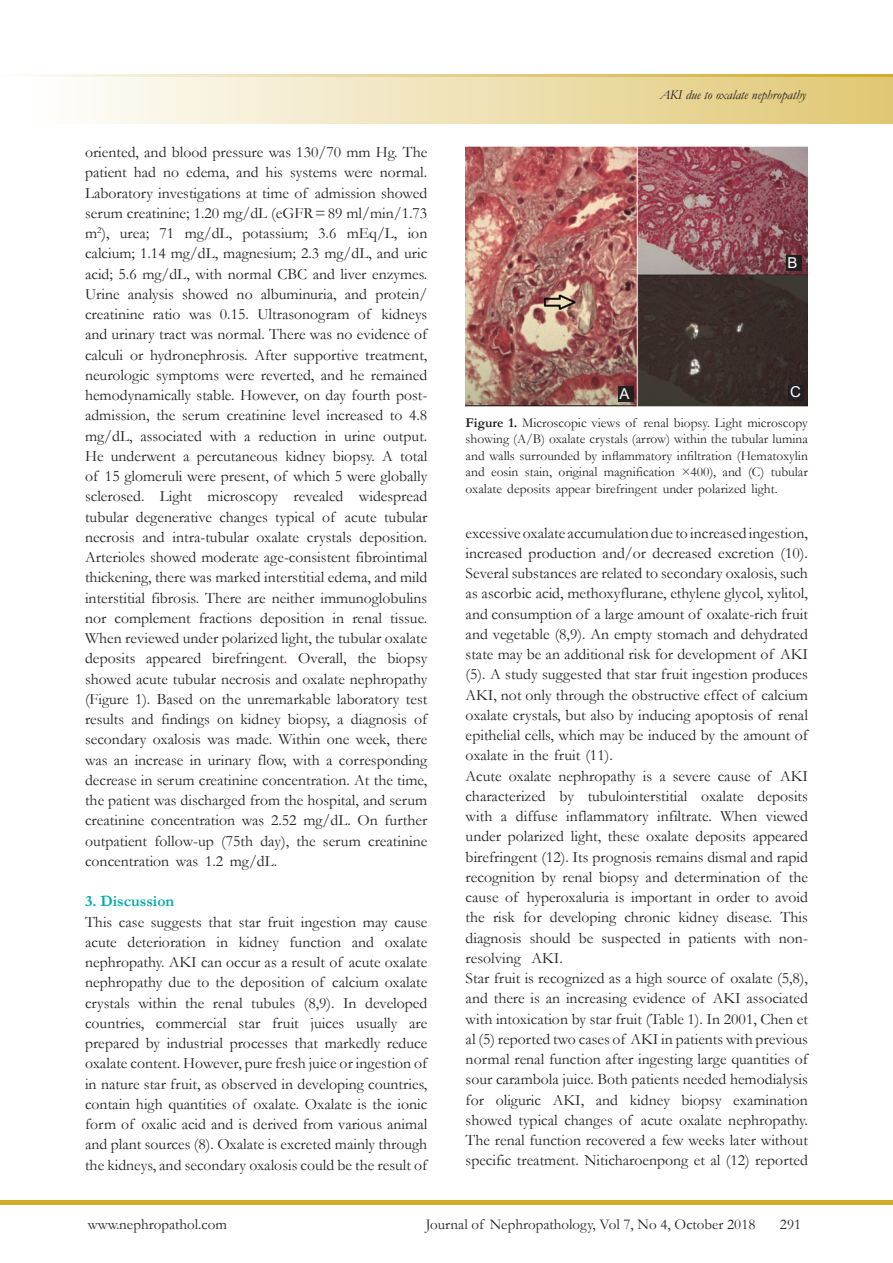
<style>
.page{position:relative;width:893px;height:1263px;background:#fff}
.page>*{position:absolute;margin:0;border:0;box-sizing:border-box;transform-origin:0 0}
.t1{font:15.75px/20.2px "Garamond";color:#231f20;text-align:justify}
.t2{font:700 15.75px "Garamond";color:#00aaad}
.t3{font:15px "Garamond";color:#231f20}
.t4{font:15px "Arial";color:#fff}
.t5{font:13.5px/16.5px "Garamond";color:#231f20;text-align:justify}
.t6{font:italic 13.5px "Garamond";color:#231f20}
.s1{font-style:italic;color:#f00}
.s2{font-weight:700}
</style>
<div class="page">
<hr style="left:0;top:1200px;width:893px;height:4px;background:#d1ab2a">
<div style="left:0;top:77px;width:893px;height:46px;background:linear-gradient(to right,#fff,#e0c773)"></div>
<svg style="left:32px;top:75px;width:861px;height:2px;background:#e5cf8b"></svg>
<img style="left:466px;top:147px;width:342px;height:260px">
<div style="left:786px;top:255px;width:15px;height:15px;background:#231f20"></div>
<div style="left:618px;top:387px;width:16px;height:15px;background:#231f20"></div>
<div style="left:788px;top:385px;width:16px;height:15px;background:#231f20"></div>
<p class="t1" style="left:85px;top:142px;width:344px">oriented, and blood pressure was 130/70 mm Hg. The patient had no edema, and his systems were normal.<br>Laboratory investigations at time of admission showed serum creatinine; 1.20 mg/dL (eGFR=89 ml/min/1.73 m<sup>2</sup>), urea; 71 mg/dL, potassium; 3.6 mEq/L, ion calcium; 1.14 mg/dL, magnesium; 2.3 mg/dL, and uric acid; 5.6 mg/dL, with normal CBC and liver enzymes.<br>Urine analysis showed no albuminuria, and protein/ creatinine ratio was 0.15. Ultrasonogram of kidneys and urinary tract was normal. There was no evidence of calculi or hydronephrosis. After supportive treatment, neurologic symptoms were reverted, and he remained hemodynamically stable. However, on day fourth post&shy;admission, the serum creatinine level increased to 4.8 mg/dL, associated with a reduction in urine output.<br>He underwent a percutaneous kidney biopsy. A total of 15 glomeruli were present, of which 5 were globally sclerosed. Light microscopy revealed widespread tubular degenerative changes typical of acute tubular necrosis and intra-tubular oxalate crystals deposition.<br>Arterioles showed moderate age-consistent fibrointimal thickening, there was marked interstitial edema, and mild interstitial fibrosis. There are neither immunoglobulins nor complement fractions deposition in renal tissue.<br>When reviewed under polarized light, the tubular oxalate deposits appeared birefringent<span class="s1">.</span> Overall, the biopsy showed acute tubular necrosis and oxalate nephropathy (Figure 1). Based on the unremarkable laboratory test results and findings on kidney biopsy, a diagnosis of secondary oxalosis was made. Within one week, there was an increase in urinary flow, with a corresponding decrease in serum creatinine concentration. At the time, the patient was discharged from the hospital, and serum creatinine concentration was 2.52 mg/dL. On further outpatient follow-up (75th day), the serum creatinine concentration was 1.2 mg/dL.</p>
<p class="t2" style="left:85px;top:891px;width:91px">3. Discussion</p>
<p class="t1" style="left:85px;top:911px;width:344px">This case suggests that star fruit ingestion may cause acute deterioration in kidney function and oxalate nephropathy. AKI can occur as a result of acute oxalate nephropathy due to the deposition of calcium oxalate crystals within the renal tubules (8,9). In developed countries, commercial star fruit juices usually are prepared by industrial processes that markedly reduce oxalate content. However, pure fresh juice or ingestion of in nature star fruit, as observed in developing countries, contain high quantities of oxalate. Oxalate is the ionic form of oxalic acid and is derived from various animal and plant sources (8). Oxalate is excreted mainly through the kidneys, and secondary oxalosis could be the result of</p>
<p class="t6" style="left:660px;top:86px;width:148px">AKI due to oxalate nephropathy</p>
<p class="t4" style="left:787px;top:252px;width:12px">B</p>
<p class="t4" style="left:620px;top:384px;width:12px">A</p>
<p class="t4" style="left:790px;top:382px;width:12px">C</p>
<p class="t5" style="left:466px;top:414px;width:344px"><span class="s2">Figure 1.</span> Microscopic views of renal biopsy. Light microscopy showing (A/B) oxalate crystals (arrow) within the tubular lumina and walls surrounded by inflammatory infiltration (Hematoxylin and eosin stain, original magnification ×400), and (C) tubular oxalate deposits appear birefringent under polarized light.</p>
<p class="t1" style="left:466px;top:522px;width:344px">excessive oxalate accumulation due to increased ingestion, increased production and/or decreased excretion (10).<br>Several substances are related to secondary oxalosis, such as ascorbic acid, methoxyflurane, ethylene glycol, xylitol, and consumption of a large amount of oxalate-rich fruit and vegetable (8,9). An empty stomach and dehydrated state may be an additional risk for development of AKI (5). A study suggested that star fruit ingestion produces AKI, not only through the obstructive effect of calcium oxalate crystals, but also by inducing apoptosis of renal epithelial cells, which may be induced by the amount of oxalate in the fruit (11).</p>
<p class="t1" style="left:466px;top:765px;width:344px">Acute oxalate nephropathy is a severe cause of AKI characterized by tubulointerstitial oxalate deposits with a diffuse inflammatory infiltrate. When viewed under polarized light, these oxalate deposits appeared birefringent (12). Its prognosis remains dismal and rapid recognition by renal biopsy and determination of the cause of hyperoxaluria is important in order to avoid the risk for developing chronic kidney disease. This diagnosis should be suspected in patients with non&shy;resolving AKI.</p>
<p class="t1" style="left:466px;top:968px;width:344px">Star fruit is recognized as a high source of oxalate (5,8), and there is an increasing evidence of AKI associated with intoxication by star fruit (Table 1). In 2001, Chen et al (5) reported two cases of AKI in patients with previous normal renal function after ingesting large quantities of sour carambola juice. Both patients needed hemodialysis for oliguric AKI, and kidney biopsy examination showed typical changes of acute oxalate nephropathy.<br>The renal function recovered a few weeks later without specific treatment. Niticharoenpong et al (12) reported</p>
<p class="t3" style="left:88px;top:1214px;width:141px">www.nephropathol.com</p>
<p class="t3" style="left:426px;top:1214px;width:331px">Journal of Nephropathology, Vol 7, No 4, October 2018</p>
<p class="t3" style="left:780px;top:1214px;width:23px">291</p>
</div>
